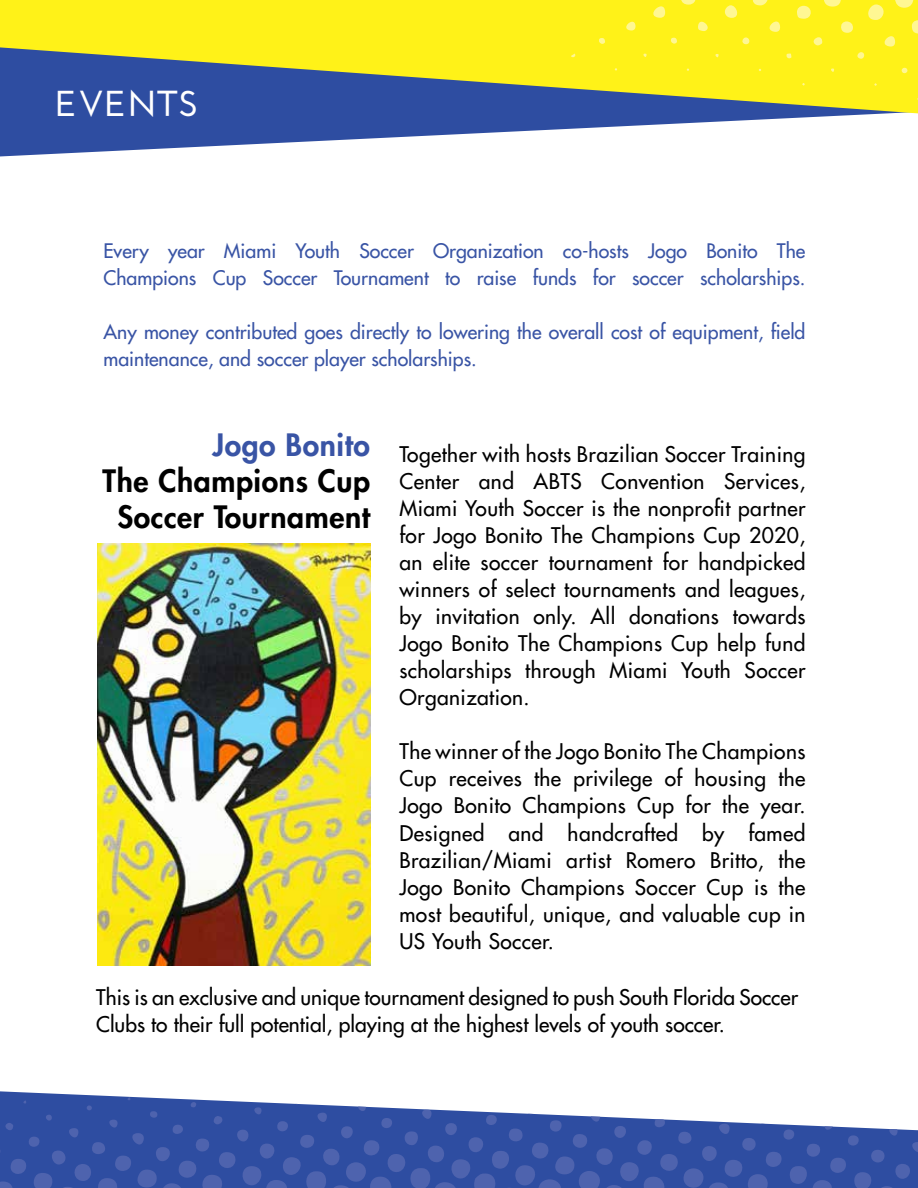
<style>
.page{position:relative;width:918px;height:1188px;background:#fff}
.page>*{position:absolute;margin:0;border:0;box-sizing:border-box;transform-origin:0 0}
.t1{font:700 36px "Josefin Sans";letter-spacing:.025em;color:#fff}
.t2{font:800 30px/36px "Futura LT";letter-spacing:.02em;color:#000;text-align:center}
.t3{font:800 30px "Futura LT";letter-spacing:.02em;color:#3954a5}
.t4{font:21px/27px "Futura LT";color:#000;text-align:justify}
.t5{font:19.5px/27px "Futura LT";color:#3954a5}
</style>
<div class="page">
<svg style="left:0;top:1091px;width:918px;height:97px;fill:#2e4da1"></svg>
<svg style="left:0;top:113px;width:918px;height:43px"></svg>
<svg style="left:0;top:0;width:571px;height:113px;background:#abb04e"></svg>
<svg style="left:571px;top:0;width:347px;height:113px;background:#e8e02b"></svg>
<img style="left:97px;top:543px;width:273px;height:423px">
<h1 class="t1" style="left:56px;top:82px;width:145px">EVENTS</h1>
<p class="t5" style="left:104px;top:237px;width:704px">Every year Miami Youth Soccer Organization co-hosts Jogo Bonito The<br>Champions Cup Soccer Tournament to raise funds for soccer scholarships.</p>
<p class="t5" style="left:104px;top:318px;width:704px">Any money contributed goes directly to lowering the overall cost of equipment, field maintenance, and soccer player scholarships.</p>
<h2 class="t3" style="left:213px;top:425px;width:159px">Jogo Bonito</h2>
<h2 class="t2" style="left:103px;top:463px;width:269px">The Champions Cup<br>Soccer Tournament</h2>
<p class="t4" style="left:399px;top:441px;width:408px">Together with hosts Brazilian Soccer Training Center and ABTS Convention Services, Miami Youth Soccer is the nonprofit partner for Jogo Bonito The Champions Cup 2020, an elite soccer tournament for handpicked winners of select tournaments and leagues, by invitation only. All donations towards Jogo Bonito The Champions Cup help fund scholarships through Miami Youth Soccer Organization.</p>
<p class="t4" style="left:399px;top:738px;width:408px">The winner of the Jogo Bonito The Champions Cup receives the privilege of housing the Jogo Bonito Champions Cup for the year.<br>Designed and handcrafted by famed Brazilian/Miami artist Romero Britto, the Jogo Bonito Champions Soccer Cup is the most beautiful, unique, and valuable cup in US Youth Soccer.</p>
<p class="t4" style="left:96px;top:983px;width:704px">This is an exclusive and unique tournament designed to push South Florida Soccer<br>Clubs to their full potential, playing at the highest levels of youth soccer.</p>
</div>
